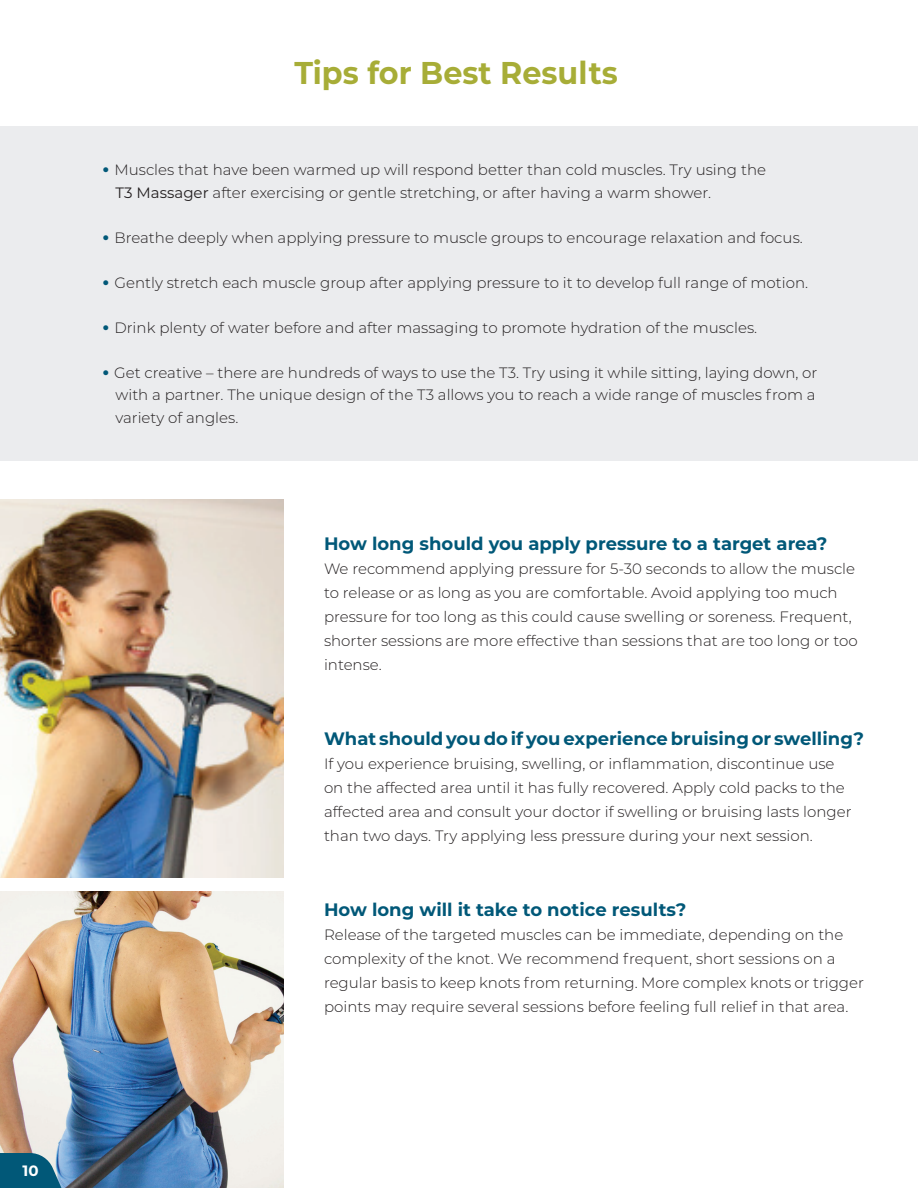
<style>
.page{position:relative;width:918px;height:1188px;background:#fff}
.page>*{position:absolute;margin:0;border:0;box-sizing:border-box;transform-origin:0 0}
.t1{font:700 31.5px "Montserrat";color:#a7ad37;scale:.96 1}
.t2{font:700 18px "Montserrat";color:#015878}
.t3{font:300 15px/24px "Montserrat";color:#231f20}
.t4{font:700 15px "Montserrat";color:#fff}
.s1{font-family:"Arial";font-weight:900;color:#015878}
.s2{font-weight:400}
</style>
<div class="page">
<img style="left:0;top:891px;width:284px;height:297px">
<div style="left:0;top:126px;width:918px;height:334px;background:#ebecee"></div>
<img style="left:0;top:500px;width:284px;height:378px">
<svg style="left:0;top:1153px;width:67px;height:35px;background:#236e8d"></svg>
<p class="t4" style="left:23px;top:1160px;width:18px">10</p>
<h1 class="t1" style="left:294px;top:51px;width:338px">Tips for Best Results</h1>
<p class="t3" style="left:116px;top:158px;width:652px;line-height:22.5px;text-indent:-14px"><span class="s1">•</span> Muscles that have been warmed up will respond better than cold muscles. Try using the<br><span class="s2">T3 Massager</span> after exercising or gentle stretching, or after having a warm shower.</p>
<p class="t3" style="left:102px;top:225px;width:702px"><span class="s1">•</span> Breathe deeply when applying pressure to muscle groups to encourage relaxation and focus.</p>
<p class="t3" style="left:102px;top:270px;width:708px"><span class="s1">•</span> Gently stretch each muscle group after applying pressure to it to develop full range of motion.</p>
<p class="t3" style="left:102px;top:315px;width:657px"><span class="s1">•</span> Drink plenty of water before and after massaging to promote hydration of the muscles.</p>
<p class="t3" style="left:116px;top:360px;width:703px;line-height:22.5px;text-indent:-14px"><span class="s1">•</span> Get creative – there are hundreds of ways to use the T3. Try using it while sitting, laying down, or with a partner. The unique design of the T3 allows you to reach a wide range of muscles from a variety of angles.</p>
<p class="t2" style="left:324px;top:531px;width:505px">How long should you apply pressure to a target area?</p>
<p class="t3" style="left:324px;top:557px;width:535px">We recommend applying pressure for 5-30 seconds to allow the muscle to release or as long as you are comfortable. Avoid applying too much pressure for too long as this could cause swelling or soreness. Frequent, shorter sessions are more effective than sessions that are too long or too intense.</p>
<p class="t2" style="left:324px;top:726px;width:542px">What should you do if you experience bruising or swelling?</p>
<p class="t3" style="left:324px;top:752px;width:529px">If you experience bruising, swelling, or inflammation, discontinue use on the affected area until it has fully recovered. Apply cold packs to the affected area and consult your doctor if swelling or bruising lasts longer than two days. Try applying less pressure during your next session.</p>
<p class="t2" style="left:324px;top:897px;width:364px">How long will it take to notice results?</p>
<p class="t3" style="left:324px;top:923px;width:542px">Release of the targeted muscles can be immediate, depending on the complexity of the knot. We recommend frequent, short sessions on a regular basis to keep knots from returning. More complex knots or trigger points may require several sessions before feeling full relief in that area.</p>
</div>
